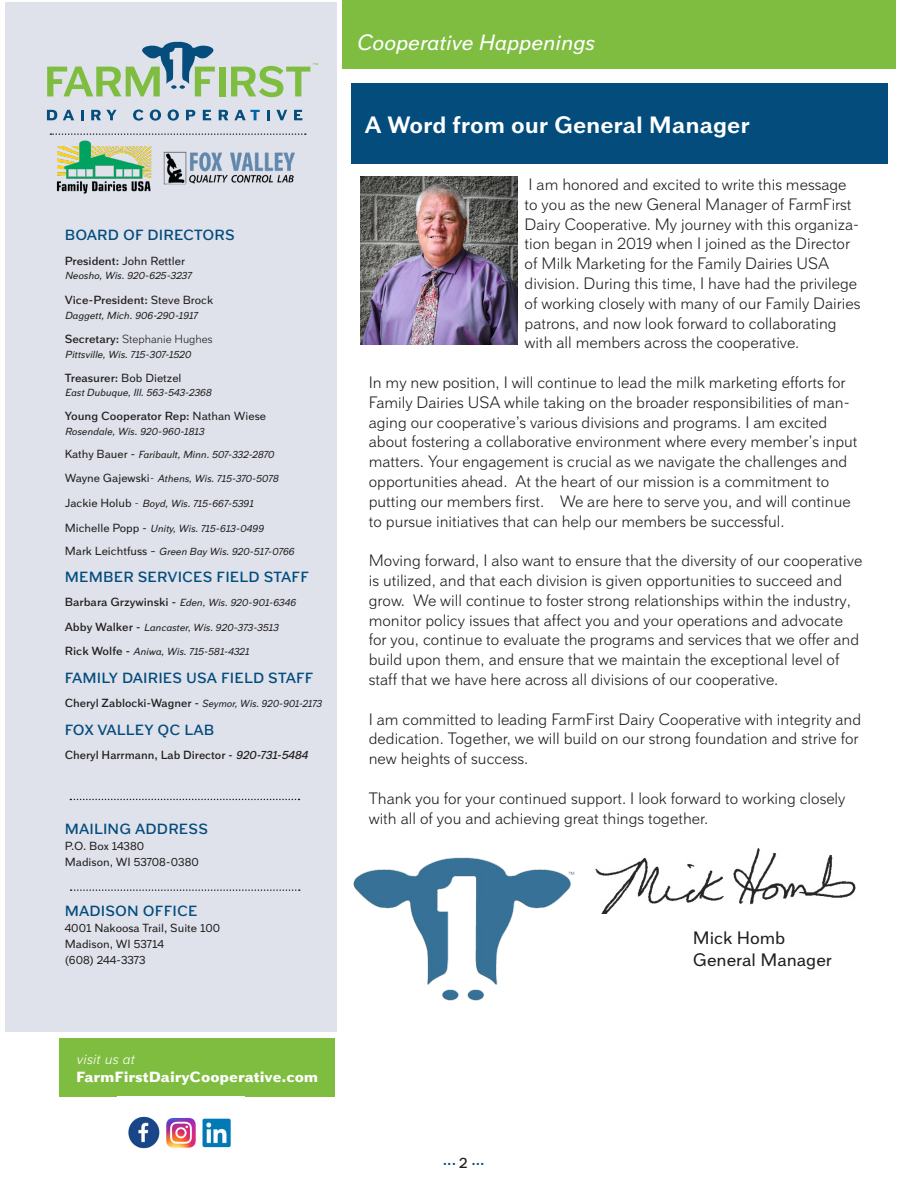
<style>
.page{position:relative;width:918px;height:1188px;background:#fff}
.page>*{position:absolute;margin:0;border:0;box-sizing:border-box;transform-origin:0 0}
.t1{font:700 23.55px "Armitage";color:#fff}
.t2{font:italic 22.05px "Armitage";color:#fff}
.t3{font:18px "Armitage";color:#231f20}
.t4{font:17.85px "Armitage";color:#034c7c}
.t5{font:300 16.5px/19.8px "Armitage";color:#231f20}
.t6{font:600 14.7px "Armitage";letter-spacing:.01em;color:#034c7c}
.t7{font:900 14.7px "Armitage";color:#fff}
.t8{font:italic 300 14.7px "Armitage";letter-spacing:.02em;color:#fff}
.t9{font:600 11.85px "Armitage";color:#231f20}
.t10{font:11.85px/16.2px "Armitage";color:#231f20}
.t11{font:300 11.85px "Armitage";color:#231f20}
.t12{font:italic 10.35px "Armitage";color:#231f20}
.s1{font-weight:600}
.s2{font-weight:400}
.s3{font-style:normal;font-size:11.85px}
.s4{font-weight:300;font-style:normal;font-size:11.85px}
.s5{font-weight:600;font-style:normal;font-size:11.85px}
.s6{font-style:italic}
.s7{font-weight:600;font-size:14.85px;color:#231f20}
</style>
<div class="page">
<div style="left:5px;top:3px;width:332px;height:1029px;background:#dfe2eb"></div>
<div style="left:60px;top:1038px;width:275px;height:59px;background:#7fbd41"></div>
<svg style="left:47px;top:110px;width:10px;height:10px"></svg>
<svg style="left:63px;top:110px;width:11px;height:10px"></svg>
<svg style="left:81px;top:110px;width:3px;height:10px"></svg>
<svg style="left:91px;top:110px;width:26px;height:10px"></svg>
<svg style="left:133px;top:109px;width:10px;height:12px"></svg>
<svg style="left:150px;top:109px;width:11px;height:12px"></svg>
<svg style="left:168px;top:109px;width:11px;height:12px"></svg>
<svg style="left:186px;top:110px;width:9px;height:10px"></svg>
<svg style="left:203px;top:110px;width:8px;height:10px"></svg>
<svg style="left:219px;top:110px;width:9px;height:10px"></svg>
<svg style="left:234px;top:110px;width:26px;height:10px"></svg>
<svg style="left:267px;top:110px;width:3px;height:10px"></svg>
<svg style="left:276px;top:110px;width:11px;height:10px"></svg>
<svg style="left:294px;top:110px;width:8px;height:10px"></svg>
<div style="left:219px;top:67px;width:6px;height:29px;background:#7fbd41"></div>
<svg style="left:231px;top:63px;width:87px;height:34px"></svg>
<svg style="left:47px;top:42px;width:168px;height:54px"></svg>
<svg style="left:158px;top:133px;width:148px;height:2px"></svg>
<img style="left:128px;top:1116px;width:103px;height:33px">
<div style="left:343px;top:0;width:553px;height:69px;background:#7fbd41"></div>
<svg style="left:71px;top:889px;width:229px;height:2px"></svg>
<svg style="left:70px;top:799px;width:230px;height:1px"></svg>
<div style="left:351px;top:84px;width:537px;height:80px;background:#034c7c"></div>
<img style="left:50px;top:133px;width:107px;height:61px">
<img style="left:163px;top:151px;width:132px;height:34px">
<img style="left:360px;top:177px;width:158px;height:167px">
<img style="left:595px;top:848px;width:261px;height:65px">
<img style="left:353px;top:857px;width:222px;height:144px">
<p class="t6" style="left:65px;top:227px;width:172px">BOARD OF DIRECTORS</p>
<p class="t10" style="left:65px;top:252px;width:122px"><span class="s1">President:</span> John Rettler</p>
<p class="t12" style="left:65px;top:270px;width:128px">Neosho, Wis. 920-625-3237</p>
<p class="t9" style="left:65px;top:293px;width:150px">Vice-President: <span class="s2">Steve Brock</span></p>
<p class="t12" style="left:65px;top:309px;width:134px">Daggett, Mich. 906-290-1917</p>
<p class="t11" style="left:65px;top:332px;width:149px"><span class="s1">Secretary:</span> Stephanie Hughes</p>
<p class="t12" style="left:65px;top:348px;width:128px">Pittsville, Wis. 715-307-1520</p>
<p class="t9" style="left:65px;top:371px;width:118px">Treasurer: <span class="s2">Bob Dietzel</span></p>
<p class="t12" style="left:65px;top:386px;width:148px">East Dubuque, Ill. 563-543-2368</p>
<p class="t9" style="left:65px;top:409px;width:203px">Young Cooperator Rep: <span class="s2">Nathan Wiese</span></p>
<p class="t12" style="left:65px;top:425px;width:141px">Rosendale, Wis. 920-960-1813</p>
<p class="t12" style="left:65px;top:448px;width:211px"><span class="s3">Kathy Bauer -</span> Faribault, Minn. 507-332-2870</p>
<p class="t12" style="left:65px;top:473px;width:215px"><span class="s3">Wayne Gajewski</span><span class="s4">-</span> Athens, Wis. 715-370-5078</p>
<p class="t12" style="left:65px;top:497px;width:190px"><span class="s3">Jackie Holub</span> <span class="s4">-</span> Boyd, Wis. 715-667-5391</p>
<p class="t12" style="left:65px;top:522px;width:200px"><span class="s3">Michelle Popp -</span> Unity, Wis. 715-613-0499</p>
<p class="t12" style="left:65px;top:545px;width:231px"><span class="s3">Mark Leichtfuss –</span> Green Bay Wis. 920-517-0766</p>
<p class="t6" style="left:65px;top:568px;width:246px">MEMBER SERVICES FIELD STAFF</p>
<p class="t12" style="left:65px;top:597px;width:232px"><span class="s5">Barbara Grzywinski -</span> Eden, Wis. 920-901-6346</p>
<p class="t12" style="left:65px;top:621px;width:215px"><span class="s5">Abby Walker -</span> Lancaster, Wis. 920-373-3513</p>
<p class="t12" style="left:65px;top:646px;width:186px"><span class="s5">Rick Wolfe -</span> Aniwa, Wis. 715-581-4321</p>
<p class="t6" style="left:65px;top:669px;width:250px">FAMILY DAIRIES USA FIELD STAFF</p>
<p class="t12" style="left:65px;top:697px;width:258px"><span class="s5">Cheryl Zablocki-Wagner -</span> Seymor, Wis. 920-901-2173</p>
<p class="t6" style="left:65px;top:721px;width:151px">FOX VALLEY QC LAB</p>
<p class="t9" style="left:65px;top:748px;width:244px">Cheryl Harrmann, Lab Director - <span class="s6">920-731-5484</span></p>
<p class="t6" style="left:65px;top:820px;width:145px">MAILING ADDRESS</p>
<p class="t10" style="left:65px;top:838px;width:136px">P.O. Box 14380<br>Madison, WI 53708-0380</p>
<p class="t6" style="left:65px;top:902px;width:134px">MADISON OFFICE</p>
<p class="t10" style="left:65px;top:919px;width:157px">4001 Nakoosa Trail, Suite 100<br>Madison, WI 53714<br>(608) 244-3373</p>
<p class="t8" style="left:76px;top:1051px;width:59px">visit us at</p>
<p class="t7" style="left:76px;top:1068px;width:244px">FarmFirstDairyCooperative.com</p>
<p class="t2" style="left:356px;top:29px;width:240px">Cooperative Happenings</p>
<p class="t1" style="left:365px;top:111px;width:386px">A Word from our General Manager</p>
<p class="t5" style="left:525px;top:174px;width:337px">I am honored and excited to write this message<br>to you as the new General Manager of FarmFirst Dairy Cooperative. My journey with this organiza&shy;tion began in 2019 when I joined as the Director of Milk Marketing for the Family Dairies USA division. During this time, I have had the privilege of working closely with many of our Family Dairies patrons, and now look forward to collaborating with all members across the cooperative.</p>
<p class="t5" style="left:369px;top:372px;width:490px">In my new position, I will continue to lead the milk marketing efforts for Family Dairies USA while taking on the broader responsibilities of man&shy;aging our cooperative’s various divisions and programs. I am excited about fostering a collaborative environment where every member’s input matters. Your engagement is crucial as we navigate the challenges and opportunities ahead. At the heart of our mission is a commitment to putting our members first. We are here to serve you, and will continue to pursue initiatives that can help our members be successful.</p>
<p class="t5" style="left:369px;top:550px;width:495px">Moving forward, I also want to ensure that the diversity of our cooperative is utilized, and that each division is given opportunities to succeed and grow. We will continue to foster strong relationships within the industry, monitor policy issues that affect you and your operations and advocate for you, continue to evaluate the programs and services that we offer and build upon them, and ensure that we maintain the exceptional level of staff that we have here across all divisions of our cooperative.</p>
<p class="t5" style="left:369px;top:709px;width:494px">I am committed to leading FarmFirst Dairy Cooperative with integrity and dedication. Together, we will build on our strong foundation and strive for new heights of success.</p>
<p class="t5" style="left:369px;top:788px;width:478px">Thank you for your continued support. I look forward to working closely with all of you and achieving great things together.</p>
<p class="t4" style="left:443px;top:1153px;width:44px">··· <span class="s7">2</span> ···</p>
<p class="t3" style="left:693px;top:927px;width:94px">Mick Homb</p>
<p class="t3" style="left:693px;top:949px;width:141px">General Manager</p>
</div>
